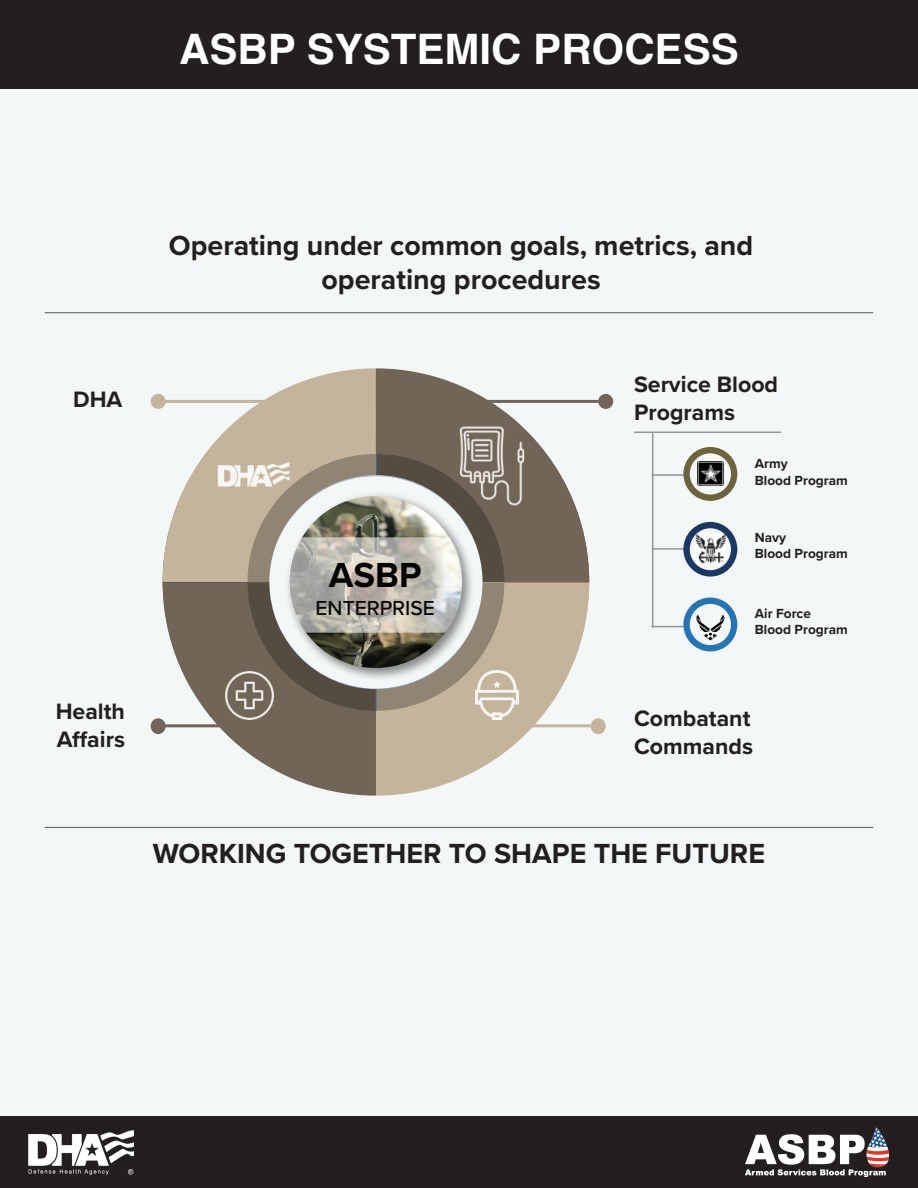
<style>
.page{position:relative;width:918px;height:1188px;background:#fff}
.page>*{position:absolute;margin:0;border:0;box-sizing:border-box;transform-origin:0 0}
.t1{font:700 42px "Helvetica";color:#fff}
.t2{font:700 36px "Proxima Nova";color:#040503}
.t3{font:700 28.65px/34.3px "Proxima Nova";color:#231f20;text-align:center}
.t4{font:700 23.1px/27.8px "Proxima Nova";color:#231f20}
.t5{font:500 21px "Proxima Nova";color:#040503}
.t6{font:700 13.65px/16.4px "Proxima Nova";color:#231f20}
</style>
<div class="page">
<div style="left:0;top:88px;width:918px;height:1028px;background:#f3f7f7"></div>
<hr style="left:45px;top:312px;width:828px;height:1px;background:#57585a">
<hr style="left:45px;top:827px;width:828px;height:1px;background:#57585a">
<svg style="left:376px;top:582px;width:213px;height:213px;fill:#c3b49b"></svg>
<svg style="left:163px;top:582px;width:213px;height:214px;fill:#716557"></svg>
<svg style="left:376px;top:368px;width:213px;height:214px;fill:#716557"></svg>
<svg style="left:163px;top:368px;width:213px;height:214px;fill:#c3b49b"></svg>
<hr style="left:450px;top:400px;width:155px;height:3px;background:#716557">
<div style="left:598px;top:394px;width:15px;height:15px;background:#716557;border-radius:50%"></div>
<hr style="left:443px;top:724px;width:155px;height:3px;background:#c3b49b">
<div style="left:591px;top:718px;width:15px;height:16px;background:#c3b49b;border-radius:50%"></div>
<hr style="left:158px;top:400px;width:155px;height:3px;background:#c3b49b">
<div style="left:151px;top:394px;width:15px;height:15px;background:#c3b49b;border-radius:50%"></div>
<hr style="left:158px;top:724px;width:155px;height:3px;background:#716557">
<div style="left:151px;top:718px;width:15px;height:16px;background:#716557;border-radius:50%"></div>
<img style="left:451px;top:425px;width:82px;height:82px">
<img style="left:226px;top:671px;width:48px;height:48px">
<img style="left:473px;top:670px;width:49px;height:49px">
<img style="left:215px;top:461px;width:33px;height:32px">
<svg style="left:248px;top:454px;width:256px;height:257px"></svg>
<hr style="left:634px;top:432px;width:147px;height:1px;background:#939598">
<hr style="left:652px;top:626px;width:34px;height:1px;background:#939598">
<hr style="left:652px;top:474px;width:34px;height:2px;background:#939598">
<hr style="left:652px;top:548px;width:34px;height:2px;background:#939598">
<hr style="left:652px;top:433px;width:1px;height:195px;background:#939598">
<svg style="left:683px;top:447px;width:54px;height:54px"></svg>
<svg style="left:683px;top:522px;width:54px;height:55px"></svg>
<svg style="left:683px;top:598px;width:54px;height:53px"></svg>
<div style="left:0;top:0;width:918px;height:88px;background:#231f20"></div>
<div style="left:0;top:1116px;width:918px;height:72px;background:#231f20"></div>
<img style="left:746px;top:1128px;width:143px;height:49px">
<img style="left:28px;top:1131px;width:106px;height:43px">
<p class="t1" style="left:179px;top:23px;width:561px">ASBP SYSTEMIC PROCESS</p>
<p class="t4" style="left:73px;top:385px;width:51px">DHA</p>
<p class="t4" style="left:56px;top:697px;width:71px">Health<br>Affairs</p>
<p class="t3" style="left:169px;top:227px;width:586px">Operating under common goals, metrics, and operating procedures</p>
<p class="t4" style="left:634px;top:370px;width:146px">Service Blood<br>Programs</p>
<p class="t2" style="left:329px;top:548px;width:94px">ASBP</p>
<p class="t5" style="left:316px;top:593px;width:121px">ENTERPRISE</p>
<p class="t6" style="left:755px;top:455px;width:95px">Army<br>Blood Program</p>
<p class="t6" style="left:755px;top:529px;width:95px">Navy<br>Blood Program</p>
<p class="t6" style="left:755px;top:605px;width:95px">Air Force<br>Blood Program</p>
<p class="t4" style="left:634px;top:704px;width:121px">Combatant<br>Commands</p>
<p class="t3" style="left:153px;top:836px;width:614px">WORKING TOGETHER TO SHAPE THE FUTURE</p>
</div>
